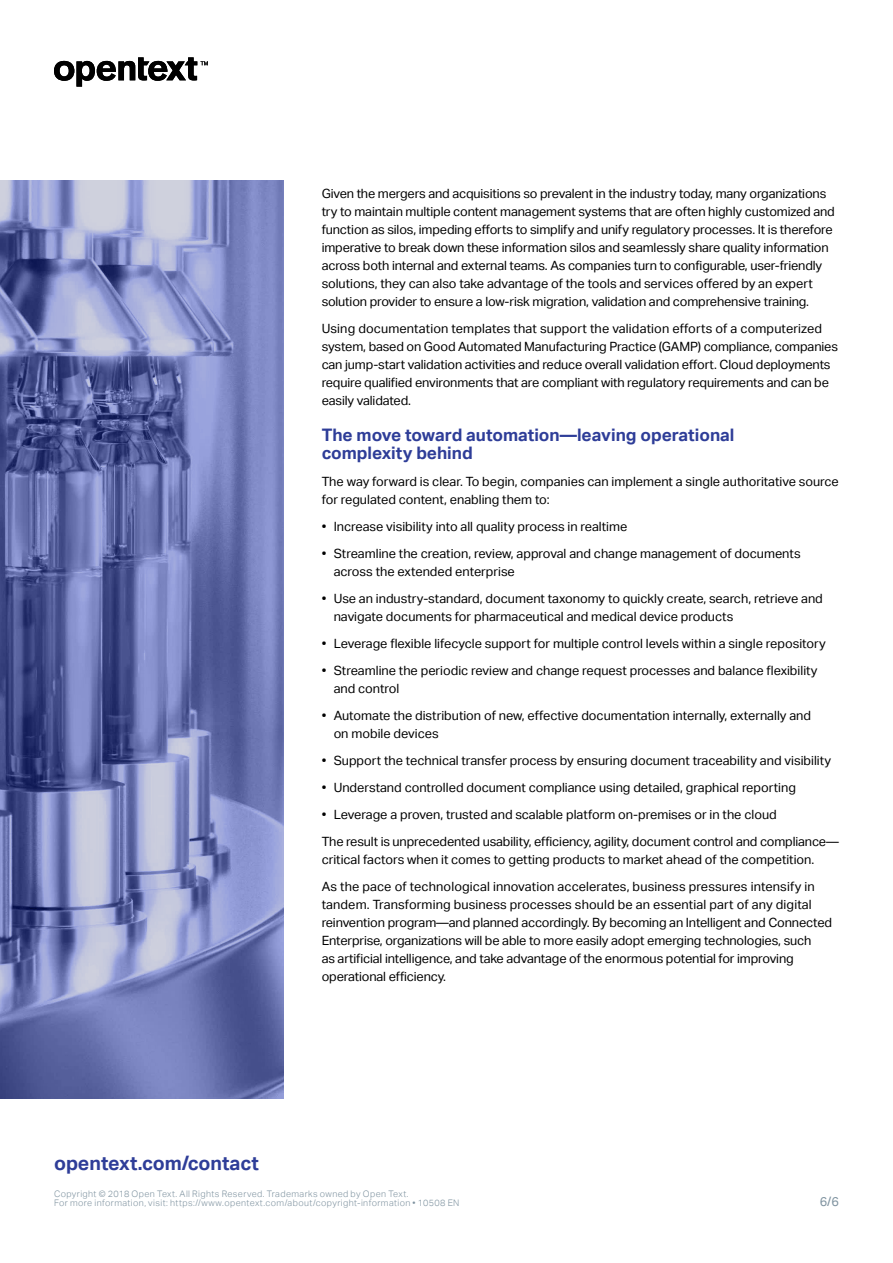
<style>
.page{position:relative;width:893px;height:1263px;background:#fff}
.page>*{position:absolute;margin:0;border:0;box-sizing:border-box;transform-origin:0 0}
.t1{font:700 19.5px "Aktiv Grotesk";color:#2e3d98}
.t2{font:700 17.25px/18px "Aktiv Grotesk";color:#2e3d98}
.t3{font:12.75px/18px "Aktiv Grotesk";letter-spacing:-.01em;color:#000}
.t4{font:12.75px "Aktiv Grotesk";color:#7e929f}
.t5{font:300 9px/9px "Aktiv Grotesk";letter-spacing:.04em;color:#7e929f}
</style>
<div class="page">
<svg style="left:54px;top:57px;width:154px;height:30px"></svg>
<svg style="left:0;top:180px;width:284px;height:918px;background:#737cb4"></svg>
<p class="t3" style="left:322px;top:185px;width:515px">Given the mergers and acquisitions so prevalent in the industry today, many organizations try to maintain multiple content management systems that are often highly customized and function as silos, impeding efforts to simplify and unify regulatory processes. It is therefore imperative to break down these information silos and seamlessly share quality information across both internal and external teams. As companies turn to configurable, user-friendly solutions, they can also take advantage of the tools and services offered by an expert solution provider to ensure a low-risk migration, validation and comprehensive training.</p>
<p class="t3" style="left:322px;top:320px;width:518px">Using documentation templates that support the validation efforts of a computerized system, based on Good Automated Manufacturing Practice (GAMP) compliance, companies can jump-start validation activities and reduce overall validation effort. Cloud deployments require qualified environments that are compliant with regulatory requirements and can be easily validated.</p>
<h2 class="t2" style="left:322px;top:426px;width:414px">The move toward automation—leaving operational complexity behind</h2>
<p class="t3" style="left:322px;top:473px;width:519px">The way forward is clear. To begin, companies can implement a single authoritative source for regulated content, enabling them to:</p>
<p class="t3" style="left:322px;top:518px;width:307px">• Increase visibility into all quality process in realtime</p>
<p class="t3" style="left:334px;top:545px;width:468px;text-indent:-12px">• Streamline the creation, review, approval and change management of documents across the extended enterprise</p>
<p class="t3" style="left:334px;top:590px;width:491px;text-indent:-12px">• Use an industry-standard, document taxonomy to quickly create, search, retrieve and navigate documents for pharmaceutical and medical device products</p>
<p class="t3" style="left:322px;top:635px;width:506px">• Leverage flexible lifecycle support for multiple control levels within a single repository</p>
<p class="t3" style="left:334px;top:662px;width:485px;text-indent:-12px">• Streamline the periodic review and change request processes and balance flexibility and control</p>
<p class="t3" style="left:334px;top:707px;width:479px;text-indent:-12px">• Automate the distribution of new, effective documentation internally, externally and on mobile devices</p>
<p class="t3" style="left:322px;top:752px;width:511px">• Support the technical transfer process by ensuring document traceability and visibility</p>
<p class="t3" style="left:322px;top:779px;width:476px">• Understand controlled document compliance using detailed, graphical reporting</p>
<p class="t3" style="left:322px;top:801px;width:519px;line-height:27px">• Leverage a proven, trusted and scalable platform on-premises or in the cloud<br>The result is unprecedented usability, efficiency, agility, document control and compliance—</p>
<p class="t3" style="left:322px;top:846px;width:495px;line-height:27px">critical factors when it comes to getting products to market ahead of the competition.<br>As the pace of technological innovation accelerates, business pressures intensify in</p>
<p class="t3" style="left:322px;top:896px;width:512px">tandem. Transforming business processes should be an essential part of any digital reinvention program—and planned accordingly. By becoming an Intelligent and Connected Enterprise, organizations will be able to more easily adopt emerging technologies, such<br>as artificial intelligence, and take advantage of the enormous potential for improving operational efficiency.</p>
<h1 class="t1" style="left:54px;top:1152px;width:206px">opentext.com/contact</h1>
<p class="t5" style="left:54px;top:1189px;width:407px">Copyright © 2018 Open Text. All Rights Reserved. Trademarks owned by Open Text.<br>For more information, visit: https://www.opentext.com/about/copyright-information • 10508 EN</p>
<p class="t4" style="left:820px;top:1194px;width:21px">6/6</p>
</div>
